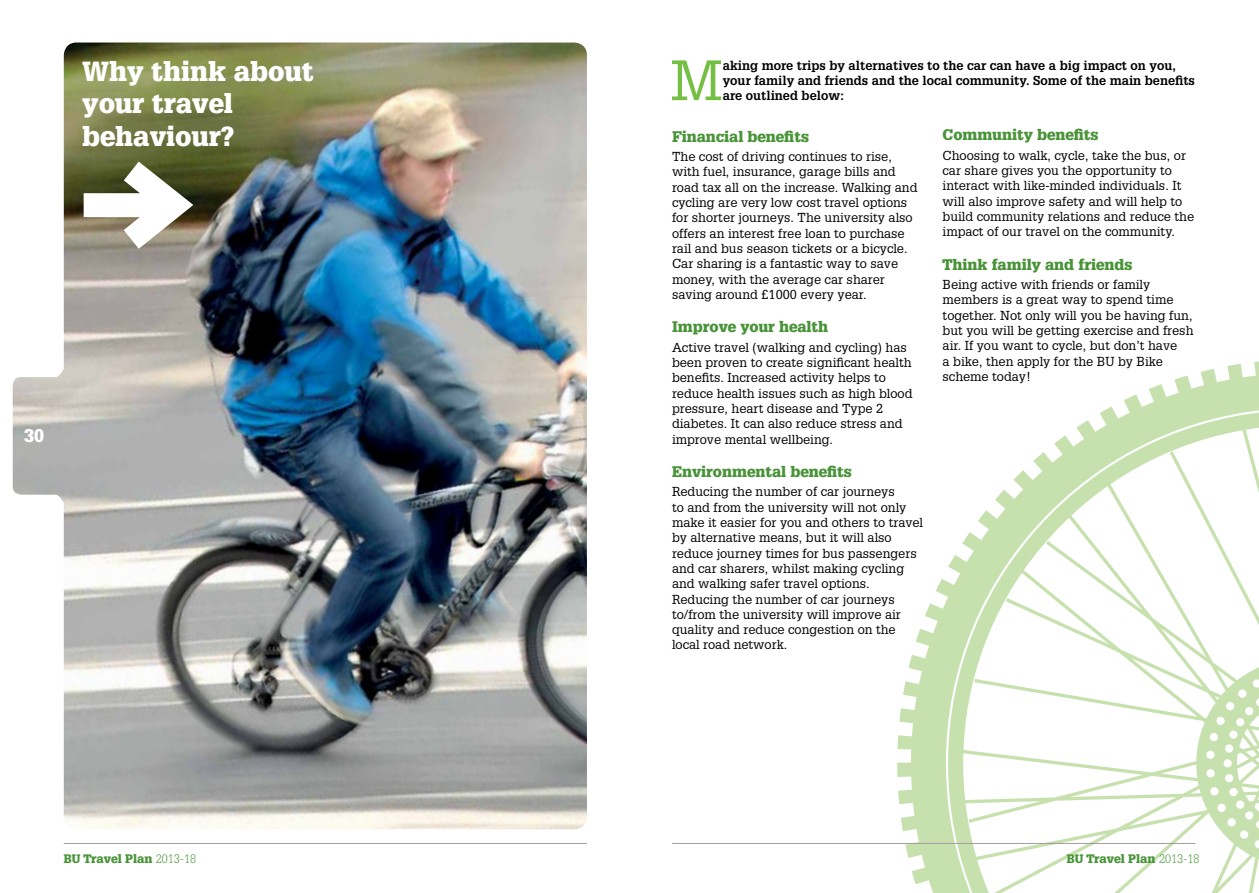
<style>
.page{position:relative;width:1259px;height:893px;background:#fff}
.page>*{position:absolute;margin:0;border:0;box-sizing:border-box;transform-origin:0 0}
.t1{font:55.5px "Glypha LT";color:#75c044}
.t2{font:900 27px/32.4px "Glypha LT";color:#fff}
.t3{font:900 18px "Glypha LT";color:#fff}
.t4{font:900 15px "Glypha LT";color:#489337}
.t5{font:12.75px/15.3px "Glypha LT";color:#000}
.t6{font:700 12.75px/15.3px "Glypha LT";color:#000}
.t7{font:900 12px "Glypha LT";color:#489337}
.s1{font-weight:300}
</style>
<div class="page">
<img style="left:13px;top:43px;width:574px;height:786px">
<svg style="left:84px;top:162px;width:109px;height:87px"></svg>
<svg style="left:897px;top:361px;width:362px;height:532px"></svg>
<svg style="left:948px;top:410px;width:311px;height:483px"></svg>
<hr style="left:64px;top:843px;width:523px;height:1px;background:#a39e9c">
<hr style="left:672px;top:843px;width:523px;height:1px;background:#a39e9c">
<h2 class="t2" style="left:82px;top:55px;width:233px">Why think about your travel behaviour?</h2>
<h3 class="t3" style="left:24px;top:425px;width:22px">30</h3>
<h1 class="t1" style="left:670px;top:47px;width:54px">M</h1>
<p class="t6" style="left:723px;top:57px;width:474px">aking more trips by alternatives to the car can have a big impact on you, your family and friends and the local community. Some of the main benefits are outlined below:</p>
<p class="t4" style="left:942px;top:126px;width:157px">Community benefits</p>
<p class="t5" style="left:942px;top:147px;width:253px">Choosing to walk, cycle, take the bus, or car share gives you the opportunity to interact with like-minded individuals. It will also improve safety and will help to build community relations and reduce the impact of our travel on the community.</p>
<p class="t4" style="left:942px;top:255px;width:191px">Think family and friends</p>
<p class="t5" style="left:942px;top:277px;width:252px">Being active with friends or family members is a great way to spend time together. Not only will you be having fun, but you will be getting exercise and fresh air. If you want to cycle, but don’t have<br>a bike, then apply for the BU by Bike scheme today!</p>
<p class="t4" style="left:672px;top:127px;width:138px">Financial benefits</p>
<p class="t5" style="left:672px;top:149px;width:247px">The cost of driving continues to rise, with fuel, insurance, garage bills and road tax all on the increase. Walking and cycling are very low cost travel options for shorter journeys. The university also offers an interest free loan to purchase rail and bus season tickets or a bicycle.<br>Car sharing is a fantastic way to save money, with the average car sharer saving around £1000 every year.</p>
<p class="t4" style="left:672px;top:318px;width:158px">Improve your health</p>
<p class="t5" style="left:672px;top:339px;width:242px">Active travel (walking and cycling) has been proven to create significant health benefits. Increased activity helps to reduce health issues such as high blood pressure, heart disease and Type 2 diabetes. It can also reduce stress and improve mental wellbeing.</p>
<p class="t4" style="left:672px;top:462px;width:181px">Environmental benefits</p>
<p class="t5" style="left:672px;top:484px;width:253px">Reducing the number of car journeys<br>to and from the university will not only make it easier for you and others to travel by alternative means, but it will also reduce journey times for bus passengers and car sharers, whilst making cycling and walking safer travel options.<br>Reducing the number of car journeys to/from the university will improve air quality and reduce congestion on the local road network.</p>
<p class="t7" style="left:64px;top:851px;width:134px">BU Travel Plan <span class="s1">2013-18</span></p>
<p class="t7" style="left:1067px;top:851px;width:134px">BU Travel Plan <span class="s1">2013-18</span></p>
</div>
